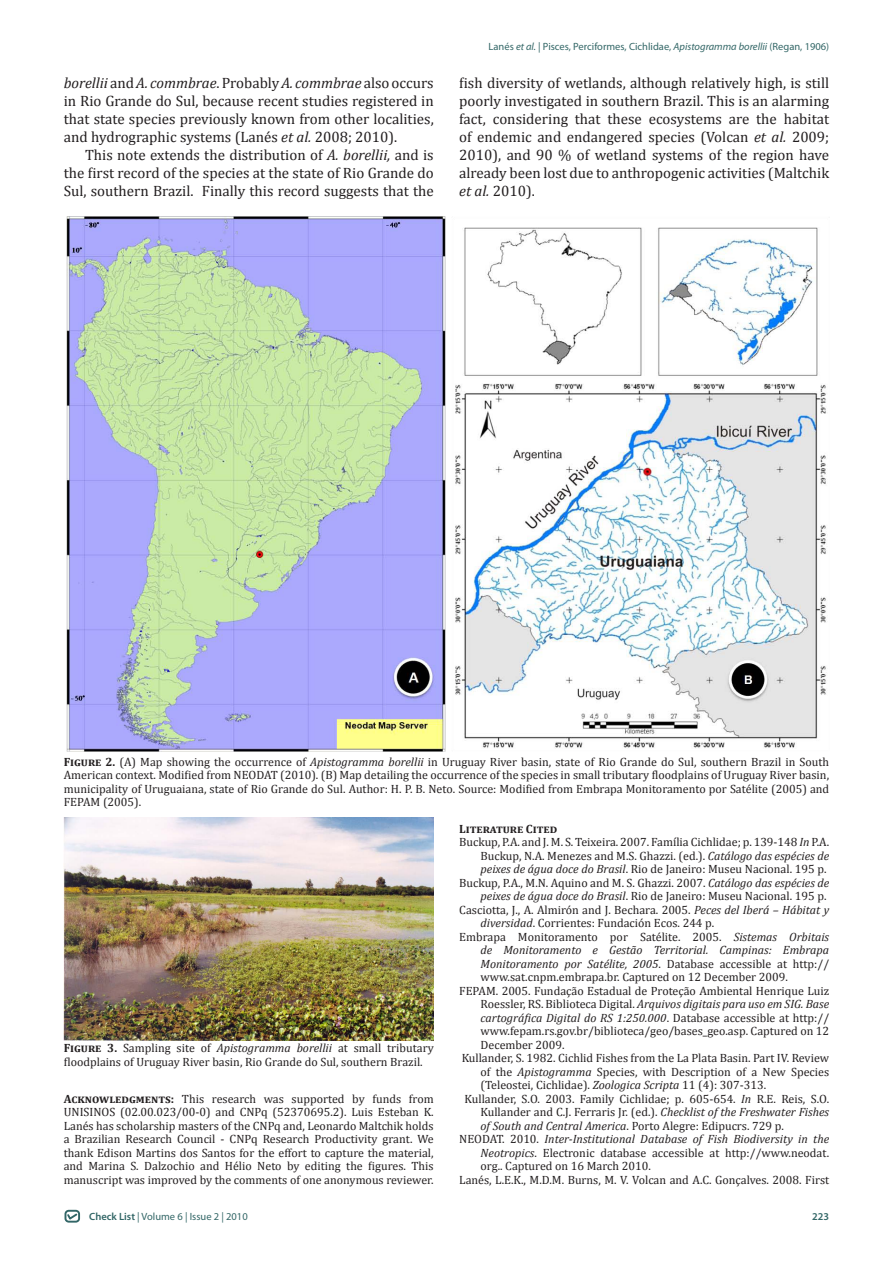
<style>
.page{position:relative;width:893px;height:1263px;background:#fff}
.page>*{position:absolute;margin:0;border:0;box-sizing:border-box;transform-origin:0 0}
.t1{font:15px/18px "Cambria";color:#231f20;text-align:justify}
.t2{font:12px/13.5px "Cambria";color:#231f20;text-align:justify}
.t3{font:700 12px "Cambria";color:#231f20}
.t4{font:10.5px "Myriad Pro";color:#336767}
.t5{font:600 10.5px "Myriad Pro";color:#336767}
.s1{font-style:italic}
.s2{font-weight:700}
.s3{font-weight:600}
</style>
<div class="page">
<div style="left:65px;top:1210px;width:15px;height:12px;border:2px solid #326667;border-radius:3px"></div>
<svg style="left:66px;top:1212px;width:13px;height:9px"></svg>
<img style="left:66px;top:217px;width:760px;height:535px">
<img style="left:64px;top:817px;width:370px;height:224px">
<p class="t1" style="left:64px;top:74px;width:371px"><span class="s1">borellii</span> and <span class="s1">A. commbrae</span>. Probably <span class="s1">A. commbrae</span> also occurs in Rio Grande do Sul, because recent studies registered in that state species previously known from other localities, and hydrographic systems (Lanés <span class="s1">et al.</span> 2008; 2010).</p>
<p class="t1" style="left:64px;top:146px;width:371px;text-indent:21px">This note extends the distribution of <span class="s1">A. borellii,</span> and is the first record of the species at the state of Rio Grande do Sul, southern Brazil. Finally this record suggests that the</p>
<p class="t4" style="left:489px;top:40px;width:342px">Lanés <span class="s1">et al.</span> | Pisces, Perciformes, Cichlidae, <span class="s1">Apistogramma borellii</span> (Regan, 1906)</p>
<p class="t1" style="left:459px;top:74px;width:371px">fish diversity of wetlands, although relatively high, is still poorly investigated in southern Brazil. This is an alarming fact, considering that these ecosystems are the habitat of endemic and endangered species (Volcan <span class="s1">et al.</span> 2009; 2010), and 90 % of wetland systems of the region have already been lost due to anthropogenic activities (Maltchik <span class="s1">et al.</span> 2010).</p>
<p class="t2" style="left:64px;top:755px;width:767px"><span class="s2">Figure 2.</span> (A) Map showing the occurrence of <span class="s1">Apistogramma borellii</span> in Uruguay River basin, state of Rio Grande do Sul, southern Brazil in South American context. Modified from NEODAT (2010). (B) Map detailing the occurrence of the species in small tributary floodplains of Uruguay River basin, municipality of Uruguaiana, state of Rio Grande do Sul. Author: H. P. B. Neto. Source: Modified from Embrapa Monitoramento por Satélite (2005) and FEPAM (2005).</p>
<p class="t2" style="left:64px;top:1041px;width:371px"><span class="s2">Figure 3.</span> Sampling site of <span class="s1">Apistogramma borellii</span> at small tributary floodplains of Uruguay River basin, Rio Grande do Sul, southern Brazil.</p>
<p class="t2" style="left:64px;top:1092px;width:371px"><span class="s2">Acknowledgments:</span> This research was supported by funds from UNISINOS (02.00.023/00-0) and CNPq (52370695.2). Luis Esteban K.<br>Lanés has scholarship masters of the CNPq and, Leonardo Maltchik holds a Brazilian Research Council - CNPq Research Productivity grant. We thank Edison Martins dos Santos for the effort to capture the material, and Marina S. Dalzochio and Hélio Neto by editing the figures. This manuscript was improved by the comments of one anonymous reviewer.</p>
<p class="t4" style="left:89px;top:1210px;width:160px"><span class="s3">Check List</span> | Volume 6 | Issue 2 | 2010</p>
<p class="t3" style="left:459px;top:821px;width:100px">Literature Cited</p>
<p class="t2" style="left:481px;top:835px;width:350px;text-indent:-21px">Buckup, P.A. and J. M. S. Teixeira. 2007. Família Cichlidae; p. 139-148 <span class="s1">In</span> P.A.<br>Buckup, N.A. Menezes and M.S. Ghazzi. (ed.). <span class="s1">Catálogo das espécies de peixes de água doce do Brasil</span>. Rio de Janeiro: Museu Nacional. 195 p.</p>
<p class="t2" style="left:459px;top:876px;width:371px;text-align:right">Buckup, P.A., M.N. Aquino and M. S. Ghazzi. 2007. <span class="s1">Catálogo das espécies de peixes de água doce do Brasil</span>. Rio de Janeiro: Museu Nacional. 195 p.</p>
<p class="t2" style="left:481px;top:903px;width:350px;text-indent:-21px">Casciotta, J., A. Almirón and J. Bechara. 2005. <span class="s1">Peces del Iberá – Hábitat y diversidad</span>. Corrientes: Fundación Ecos. 244 p.</p>
<p class="t2" style="left:481px;top:930px;width:350px;text-indent:-21px">Embrapa Monitoramento por Satélite. 2005. <span class="s1">Sistemas Orbitais de Monitoramento e Gestão Territorial. Campinas: Embrapa Monitoramento por Satélite, 2005</span>. Database accessible at http:// www.sat.cnpm.embrapa.br. Captured on 12 December 2009.</p>
<p class="t2" style="left:481px;top:984px;width:350px;text-indent:-21px">FEPAM. 2005. Fundação Estadual de Proteção Ambiental Henrique Luiz Roessler, RS. Biblioteca Digital. <span class="s1">Arquivos digitais para uso em SIG. Base cartográfica Digital do RS 1:250.000</span>. Database accessible at http:// www.fepam.rs.gov.br/biblioteca/geo/bases_geo.asp. Captured on 12<br>December 2009.</p>
<p class="t2" style="left:481px;top:1051px;width:350px;text-indent:-19px">Kullander, S. 1982. Cichlid Fishes from the La Plata Basin. Part IV. Review of the <span class="s1">Apistogramma</span> Species, with Description of a New Species (Teleostei, Cichlidae). <span class="s1">Zoologica Scripta</span> 11 (4): 307-313.</p>
<p class="t2" style="left:481px;top:1092px;width:350px;text-indent:-16px">Kullander, S.O. 2003. Family Cichlidae; p. 605-654. <span class="s1">In</span> R.E. Reis, S.O.<br>Kullander and C.J. Ferraris Jr. (ed.). <span class="s1">Checklist of the Freshwater Fishes of South and Central America</span>. Porto Alegre: Edipucrs. 729 p.</p>
<p class="t2" style="left:481px;top:1132px;width:350px;text-indent:-21px">NEODAT. 2010. <span class="s1">Inter-Institutional Database of Fish Biodiversity in the Neotropics</span>. Electronic database accessible at http://www.neodat. org.. Captured on 16 March 2010.</p>
<p class="t2" style="left:459px;top:1173px;width:371px">Lanés, L.E.K., M.D.M. Burns, M. V. Volcan and A.C. Gonçalves. 2008. First</p>
<p class="t5" style="left:812px;top:1209px;width:18px">223</p>
</div>
